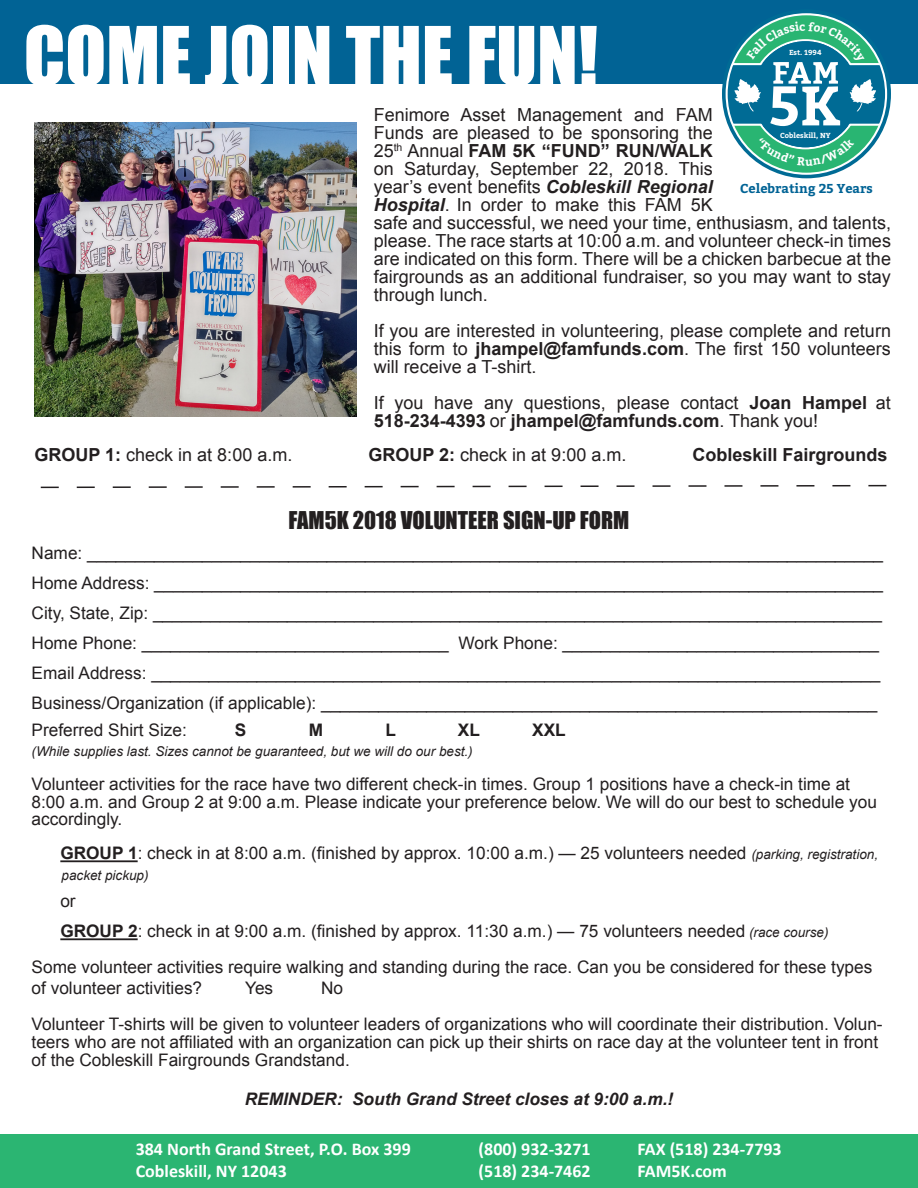
<style>
.page{position:relative;width:918px;height:1188px;background:#fff}
.page>*{position:absolute;margin:0;border:0;box-sizing:border-box;transform-origin:0 0}
.t1{font:75px "Impact";color:#fff}
.t2{font:22.5px "Impact";color:#231f20}
.t3{font:18px/18px "Arial";color:#231f20}
.t4{font:700 18px/21.6px "Calibri";color:#fff}
.t5{font:700 18px "Arial";color:#231f20}
.t6{font:17.25px/17.2px "Arial";color:#231f20}
.t7{font:italic 700 17.25px "Arial";color:#231f20}
.t8{font:700 17.25px "Arial";color:#231f20}
.t9{font:italic 13.5px "Arial";color:#231f20}
.t10{font:700 12.9px "Bitter";color:#016395}
.t11{font:700 7.2px "Bitter";color:#fff}
.s1{font-weight:700}
.s2{font-weight:700;font-style:italic}
.s3{font-style:italic;font-size:13.5px}
</style>
<div class="page">
<div style="left:0;top:1134px;width:918px;height:54px;background:#2bb572"></div>
<div style="left:0;top:0;width:918px;height:84px;background:#016395"></div>
<div style="left:722px;top:9px;width:169px;height:169px;border:4px solid #006b95;border-radius:50%"></div>
<svg style="left:727px;top:15px;width:159px;height:159px;background:#48bf87"></svg>
<div style="left:752px;top:41px;width:106px;height:106px;background:#006b95;border-radius:50%"></div>
<svg style="left:40px;top:484px;width:847px;height:5px"></svg>
<hr style="left:60px;top:860px;width:78px;height:2px;background:#231f20">
<hr style="left:60px;top:938px;width:78px;height:2px;background:#231f20">
<img style="left:35px;top:123px;width:321px;height:293px">
<svg style="left:759px;top:137px;width:95px;height:29px"></svg>
<svg style="left:727px;top:21px;width:159px;height:107px"></svg>
<p class="t1" style="left:24px;top:-2px;width:576px">COME JOIN THE FUN!</p>
<p class="t11" style="left:789px;top:49px;width:34px">Est. 1994</p>
<p class="t3" style="left:374px;top:105px;width:519px">Fenimore Asset Management and FAM<br>Funds are pleased to be sponsoring the<br>25<sup>th</sup> Annual <span class="s1">FAM 5K “FUND” RUN/WALK<br></span>on Saturday, September 22, 2018. This<br>year’s event benefits <span class="s2">Cobleskill Regional<br>Hospital</span>. In order to make this FAM 5K<br>safe and successful, we need your time, enthusiasm, and talents, please. The race starts at 10:00 a.m. and volunteer check-in times are indicated on this form. There will be a chicken barbecue at the fairgrounds as an additional fundraiser, so you may want to stay through lunch.</p>
<p class="t3" style="left:374px;top:321px;width:519px;text-align:justify">If you are interested in volunteering, please complete and return this form to <span class="s1">jhampel@famfunds.com</span>. The first 150 volunteers will receive a T-shirt.</p>
<p class="t3" style="left:374px;top:393px;width:519px">If you have any questions, please contact <span class="s1">Joan Hampel</span> at<br><span class="s1">518-234-4393</span> or <span class="s1">jhampel@famfunds.com</span>. Thank you!</p>
<p class="t11" style="left:780px;top:131px;width:52px">Cobleskill, NY</p>
<p class="t10" style="left:740px;top:180px;width:134px">Celebrating 25 Years</p>
<p class="t3" style="left:35px;top:446px;width:259px"><span class="s1">GROUP 1:</span> check in at 8:00 a.m.</p>
<p class="t3" style="left:369px;top:446px;width:259px"><span class="s1">GROUP 2:</span> check in at 9:00 a.m.</p>
<p class="t5" style="left:693px;top:443px;width:197px">Cobleskill Fairgrounds</p>
<p class="t2" style="left:289px;top:503px;width:342px">FAM5K 2018 VOLUNTEER SIGN-UP FORM</p>
<p class="t6" style="left:32px;top:545px;width:853px">Name: ___________________________________________________________________________________</p>
<p class="t6" style="left:32px;top:575px;width:853px">Home Address: ____________________________________________________________________________</p>
<p class="t6" style="left:32px;top:605px;width:852px">City, State, Zip: ____________________________________________________________________________</p>
<p class="t6" style="left:32px;top:635px;width:849px">Home Phone: ________________________________ Work Phone: _________________________________</p>
<p class="t6" style="left:32px;top:665px;width:850px">Email Address: ____________________________________________________________________________</p>
<p class="t6" style="left:32px;top:695px;width:847px">Business/Organization (if applicable): __________________________________________________________</p>
<p class="t6" style="left:32px;top:722px;width:157px">Preferred Shirt Size:</p>
<p class="t8" style="left:235px;top:719px;width:13px">S</p>
<p class="t8" style="left:309px;top:719px;width:16px">M</p>
<p class="t8" style="left:385px;top:719px;width:12px">L</p>
<p class="t8" style="left:458px;top:719px;width:24px">XL</p>
<p class="t8" style="left:532px;top:719px;width:35px">XXL</p>
<p class="t9" style="left:32px;top:743px;width:443px">(While supplies last. Sizes cannot be guaranteed, but we will do our best.)</p>
<p class="t6" style="left:32px;top:776px;width:847px">Volunteer activities for the race have two different check-in times. Group 1 positions have a check-in time at<br>8:00 a.m. and Group 2 at 9:00 a.m. Please indicate your preference below. We will do our best to schedule you accordingly.</p>
<p class="t6" style="left:60px;top:845px;width:819px"><span class="s1">GROUP 1</span>: check in at 8:00 a.m. (finished by approx. 10:00 a.m.) — 25 volunteers needed <span class="s3">(parking, registration,</span></p>
<p class="t9" style="left:62px;top:867px;width:89px">packet pickup)</p>
<p class="t6" style="left:60px;top:893px;width:17px">or</p>
<p class="t6" style="left:60px;top:923px;width:770px"><span class="s1">GROUP 2</span>: check in at 9:00 a.m. (finished by approx. 11:30 a.m.) — 75 volunteers needed <span class="s3">(race course)</span></p>
<p class="t6" style="left:32px;top:957px;width:842px;line-height:21px">Some volunteer activities require walking and standing during the race. Can you be considered for these types of volunteer activities?</p>
<p class="t6" style="left:245px;top:980px;width:30px">Yes</p>
<p class="t6" style="left:321px;top:980px;width:24px">No</p>
<p class="t6" style="left:32px;top:1016px;width:853px;line-height:18px">Volunteer T-shirts will be given to volunteer leaders of organizations who will coordinate their distribution. Volun&shy;teers who are not affiliated with an organization can pick up their shirts on race day at the volunteer tent in front of the Cobleskill Fairgrounds Grandstand.</p>
<p class="t7" style="left:245px;top:1088px;width:430px">REMINDER: South Grand Street closes at 9:00 a.m.!</p>
<p class="t4" style="left:136px;top:1137px;width:277px">384 North Grand Street, P.O. Box 399<br>Cobleskill, NY 12043</p>
<p class="t4" style="left:479px;top:1137px;width:114px">(800) 932-3271 (518) 234-7462</p>
<p class="t4" style="left:638px;top:1137px;width:146px">FAX (518) 234-7793<br>FAM5K.com</p>
</div>
